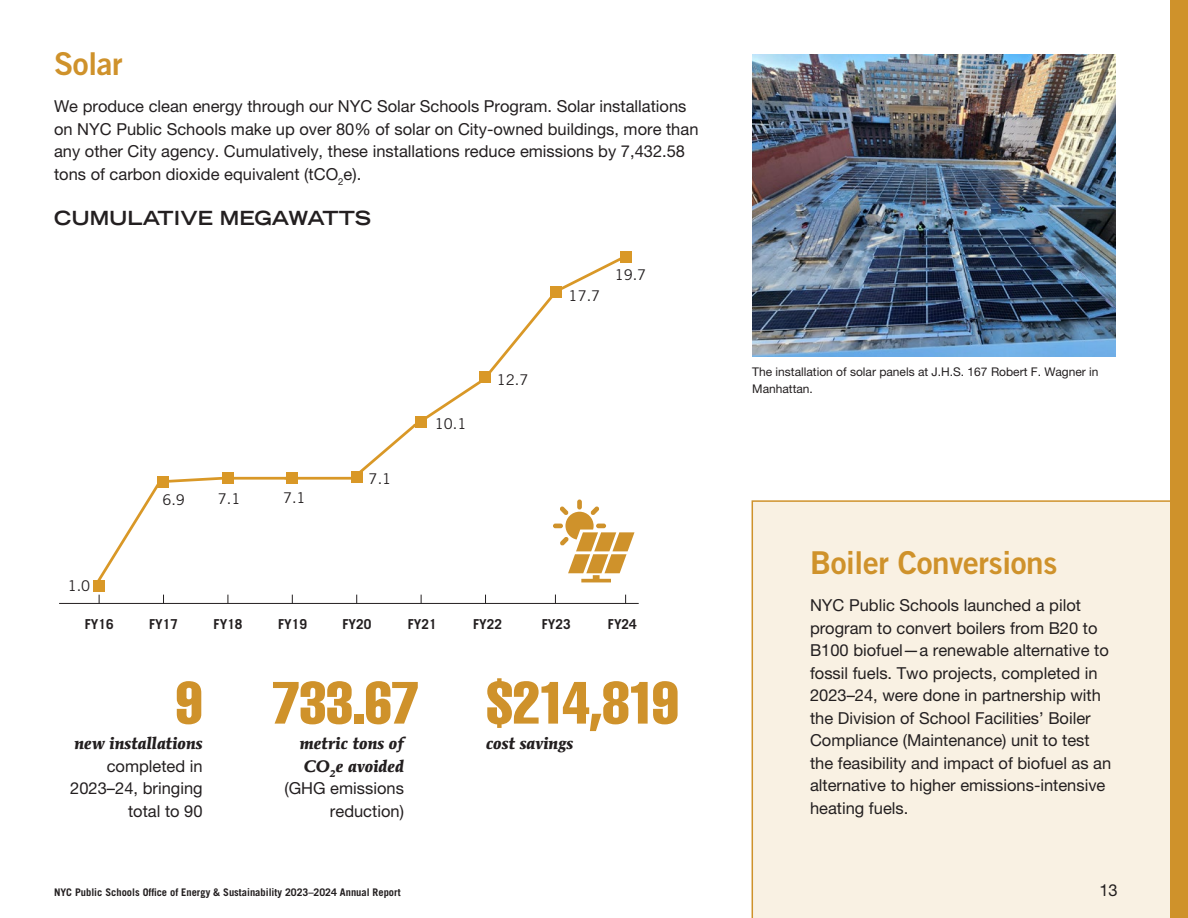
<style>
.page{position:relative;width:1188px;height:918px;background:#fff}
.page>*{position:absolute;margin:0;border:0;box-sizing:border-box;transform-origin:0 0}
.t1{font:58.5px "Helvetica LT Std Comp";letter-spacing:-.015em;color:#cf922b}
.t2{font:31.5px "Trade Gothic LT Std Bd 2";letter-spacing:-.01em;color:#cf922b}
.t3{font:700 expanded 19.5px "Trade Gothic LT Std";color:#231f20}
.t4{font:16.5px/22.5px "Helvetica Neue LT Pro";color:#231f20}
.t5{font:italic 700 16.5px "Mendoza Roman Std";color:#231f20}
.t6{font:14.85px "Trade Gothic LT Std";color:#231f20}
.t7{font:700 13.65px "Trade Gothic LT Std";color:#231f20}
.t8{font:12px/16.5px "Helvetica Neue LT Pro";color:#231f20}
.t9{font:700 10.5px "Trade Gothic LT Std";color:#231f20}
.s1{font-family:"Mendoza Roman Std";font-weight:700;font-style:italic}
</style>
<div class="page">
<div style="left:752px;top:500px;width:419px;height:418px;background:#f9f1e3"></div>
<div style="left:1171px;top:0;width:17px;height:918px;background:#cf922b"></div>
<hr style="left:59px;top:603px;width:580px;height:1px;background:#231f20">
<svg style="left:92px;top:475px;width:137px;height:128px"></svg>
<hr style="left:223px;top:477px;width:62px;height:3px;background:#d99827">
<hr style="left:285px;top:477px;width:68px;height:3px;background:#d99827">
<svg style="left:349px;top:253px;width:280px;height:229px"></svg>
<div style="left:94px;top:580px;width:11px;height:11px;background:#d99827"></div>
<div style="left:157px;top:476px;width:11px;height:11px;background:#d99827"></div>
<div style="left:223px;top:473px;width:11px;height:11px;background:#d99827"></div>
<div style="left:287px;top:473px;width:11px;height:11px;background:#d99827"></div>
<div style="left:351px;top:471px;width:11px;height:11px;background:#d99827"></div>
<div style="left:415px;top:417px;width:11px;height:11px;background:#d99827"></div>
<div style="left:479px;top:372px;width:12px;height:11px;background:#d99827"></div>
<div style="left:551px;top:287px;width:11px;height:11px;background:#d99827"></div>
<div style="left:621px;top:251px;width:11px;height:11px;background:#d99827"></div>
<svg style="left:553px;top:500px;width:81px;height:82px"></svg>
<img style="left:752px;top:54px;width:364px;height:302px">
<h3 class="t2" style="left:54px;top:44px;width:70px">Solar</h3>
<p class="t4" style="left:54px;top:95px;width:646px">We produce clean energy through our NYC Solar Schools Program. Solar installations on NYC Public Schools make up over 80% of solar on City-owned buildings, more than any other City agency. Cumulatively, these installations reduce emissions by 7,432.58 tons of carbon dioxide equivalent (tCO<sub>2</sub>e).</p>
<h3 class="t3" style="left:54px;top:205px;width:319px">CUMULATIVE MEGAWATTS</h3>
<p class="t6" style="left:68px;top:577px;width:24px">1.0</p>
<p class="t6" style="left:162px;top:491px;width:24px">6.9</p>
<p class="t6" style="left:218px;top:490px;width:24px">7.1</p>
<p class="t6" style="left:283px;top:488px;width:24px">7.1</p>
<p class="t6" style="left:369px;top:470px;width:24px">7.1</p>
<p class="t6" style="left:435px;top:415px;width:33px">10.1</p>
<p class="t6" style="left:497px;top:370px;width:33px">12.7</p>
<p class="t6" style="left:569px;top:287px;width:33px">17.7</p>
<p class="t6" style="left:615px;top:266px;width:33px">19.7</p>
<p class="t7" style="left:85px;top:616px;width:30px">FY16</p>
<p class="t7" style="left:149px;top:616px;width:30px">FY17</p>
<p class="t7" style="left:214px;top:616px;width:30px">FY18</p>
<p class="t7" style="left:278px;top:616px;width:30px">FY19</p>
<p class="t7" style="left:342px;top:616px;width:30px">FY20</p>
<p class="t7" style="left:408px;top:616px;width:30px">FY21</p>
<p class="t7" style="left:473px;top:616px;width:30px">FY22</p>
<p class="t7" style="left:542px;top:616px;width:30px">FY23</p>
<p class="t7" style="left:608px;top:616px;width:30px">FY24</p>
<p class="t1" style="left:176px;top:666px;width:29px">9</p>
<p class="t4" style="left:70px;top:732px;width:134px;text-align:right"><span class="s1">new installations </span>completed in<br>2023–24, bringing total to 90</p>
<p class="t1" style="left:272px;top:666px;width:148px">733.67</p>
<p class="t4" style="left:284px;top:732px;width:121px;text-align:right"><span class="s1">metric tons of<br>CO</span><sub>2</sub><span class="s1">e avoided </span>(GHG emissions reduction)</p>
<p class="t1" style="left:486px;top:666px;width:194px">$214,819</p>
<p class="t5" style="left:486px;top:733px;width:89px">cost savings</p>
<p class="t8" style="left:752px;top:364px;width:348px">The installation of solar panels at J.H.S. 167 Robert F. Wagner in<br>Manhattan.</p>
<h3 class="t2" style="left:810px;top:543px;width:249px">Boiler Conversions</h3>
<p class="t4" style="left:810px;top:594px;width:303px">NYC Public Schools launched a pilot program to convert boilers from B20 to B100 biofuel—a renewable alternative to fossil fuels. Two projects, completed in 2023–24, were done in partnership with the Division of School Facilities’ Boiler Compliance (Maintenance) unit to test the feasibility and impact of biofuel as an alternative to higher emissions-intensive heating fuels.</p>
<p class="t9" style="left:54px;top:886px;width:348px">NYC Public Schools Office of Energy &amp; Sustainability 2023–2024 Annual Report</p>
<p class="t4" style="left:1099px;top:879px;width:20px">13</p>
</div>
